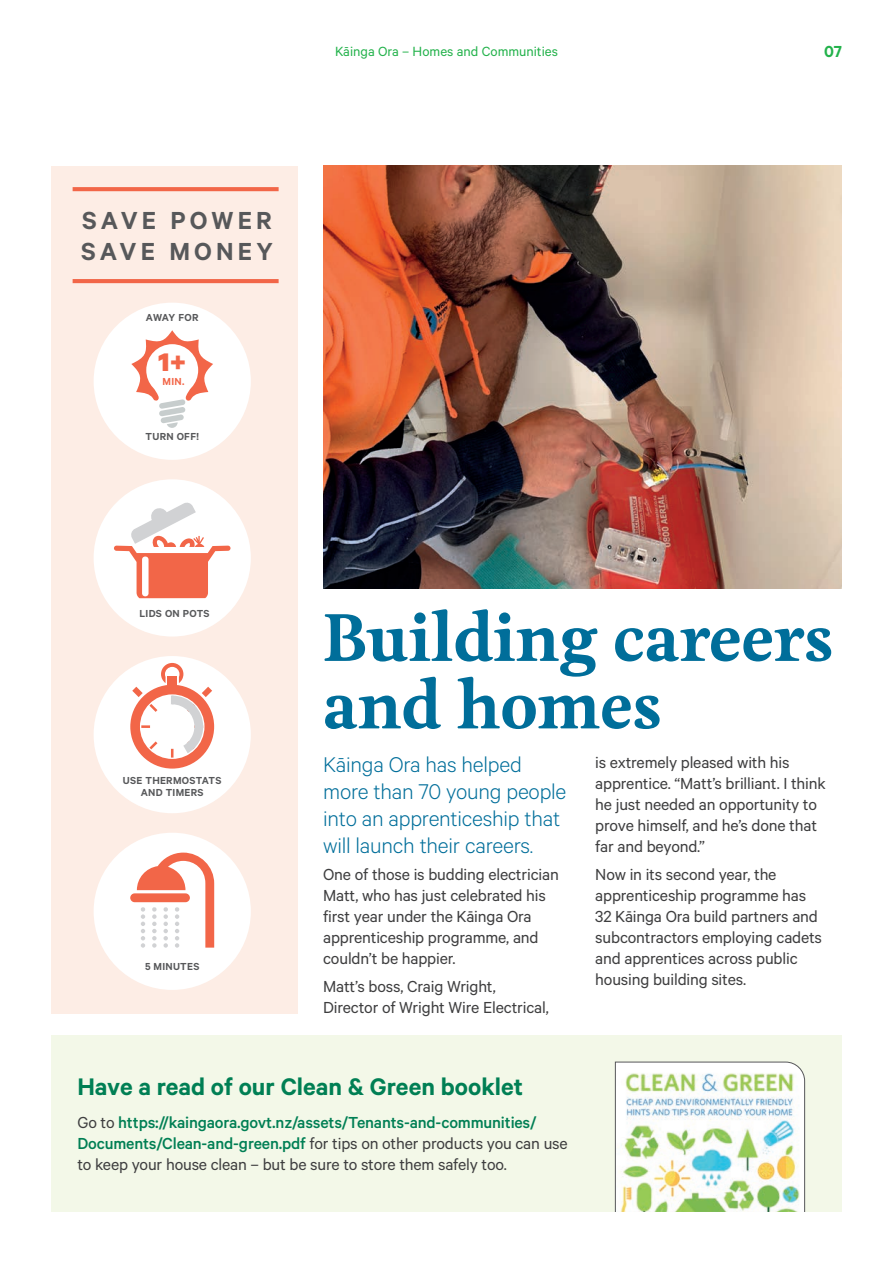
<style>
.page{position:relative;width:893px;height:1263px;background:#fff}
.page>*{position:absolute;margin:0;border:0;box-sizing:border-box;transform-origin:0 0}
.t1{font:700 63px/67.5px "Feijoa";color:#006e9a}
.t2{font:900 28.65px "Calibre";color:#f26648}
.t3{font:600 27.75px/31px "Calibre";letter-spacing:.15em;color:#57585a}
.t4{font:600 27px "Calibre";color:#007f54}
.t5{font:300 24px/27px "Calibre";letter-spacing:-.01em;color:#006e9a}
.t6{font:18px/21px "Calibre";letter-spacing:-.01em;color:#3e3e3f}
.t7{font:600 18px "Calibre";color:#23b24b}
.t8{font:15px "Calibre";color:#23b24b}
.t9{font:600 11.4px/11.6px "Calibre";letter-spacing:.025em;color:#57585a;text-align:center}
.t10{font:600 11.4px "Calibre";color:#f26648}
.s1{font-weight:500;color:#007f54}
</style>
<div class="page">
<div style="left:51px;top:166px;width:247px;height:847px;background:#fdede5"></div>
<div style="left:94px;top:479px;width:157px;height:157px;background:#fff;border-radius:50%"></div>
<svg style="left:114px;top:502px;width:117px;height:96px"></svg>
<div style="left:94px;top:656px;width:157px;height:157px;background:#fff;border-radius:50%"></div>
<svg style="left:130px;top:663px;width:84px;height:105px"></svg>
<div style="left:94px;top:833px;width:157px;height:157px;background:#fff;border-radius:50%"></div>
<div style="left:130px;top:893px;width:60px;height:9px;background:#f26648;border-radius:4px"></div>
<svg style="left:137px;top:852px;width:77px;height:96px"></svg>
<div style="left:94px;top:303px;width:157px;height:157px;background:#fff;border-radius:50%"></div>
<svg style="left:131px;top:330px;width:82px;height:98px"></svg>
<svg style="left:73px;top:187px;width:206px;height:4px"></svg>
<hr style="left:73px;top:279px;width:206px;height:4px;background:#f26648">
<img style="left:323px;top:166px;width:519px;height:422px">
<div style="left:51px;top:1035px;width:791px;height:177px;background:#f3f8e8"></div>
<svg style="left:615px;top:1062px;width:190px;height:150px;background:#dbe9d4"></svg>
<h3 class="t3" style="left:81px;top:204px;width:193px">SAVE POWER<br>SAVE MONEY</h3>
<p class="t9" style="left:146px;top:312px;width:54px">AWAY FOR</p>
<h2 class="t2" style="left:159px;top:344px;width:29px">1+</h2>
<p class="t10" style="left:163px;top:374px;width:23px">MIN.</p>
<p class="t9" style="left:146px;top:430px;width:55px">TURN OFF!</p>
<p class="t8" style="left:335px;top:42px;width:224px">Kāinga Ora – Homes and Communities</p>
<p class="t7" style="left:824px;top:41px;width:19px">07</p>
<p class="t9" style="left:140px;top:607px;width:72px">LIDS ON POTS</p>
<p class="t9" style="left:123px;top:774px;width:100px">USE THERMOSTATS<br>AND TIMERS</p>
<p class="t9" style="left:145px;top:960px;width:56px">5 MINUTES</p>
<h1 class="t1" style="left:323px;top:604px;width:512px">Building careers and homes</h1>
<h3 class="t5" style="left:323px;top:750px;width:245px">Kāinga Ora has helped more than 70 young people into an apprenticeship that will launch their careers.</h3>
<p class="t6" style="left:323px;top:864px;width:237px">One of those is budding electrician<br>Matt, who has just celebrated his first year under the Kāinga Ora apprenticeship programme, and couldn’t be happier.</p>
<p class="t6" style="left:323px;top:975px;width:227px">Matt’s boss, Craig Wright,<br>Director of Wright Wire Electrical,</p>
<p class="t6" style="left:595px;top:751px;width:232px">is extremely pleased with his apprentice. “Matt’s brilliant. I think he just needed an opportunity to prove himself, and he’s done that far and beyond.”</p>
<p class="t6" style="left:595px;top:863px;width:228px">Now in its second year, the apprenticeship programme has<br>32 Kāinga Ora build partners and subcontractors employing cadets and apprentices across public housing building sites.</p>
<h3 class="t4" style="left:77px;top:1070px;width:447px">Have a read of our Clean &amp; Green booklet</h3>
<p class="t6" style="left:77px;top:1112px;width:492px">Go to <span class="s1">https://kaingaora.govt.nz/assets/Tenants-and-communities/<br>Documents/Clean-and-green.pdf</span> for tips on other products you can use to keep your house clean – but be sure to store them safely too.</p>
</div>
